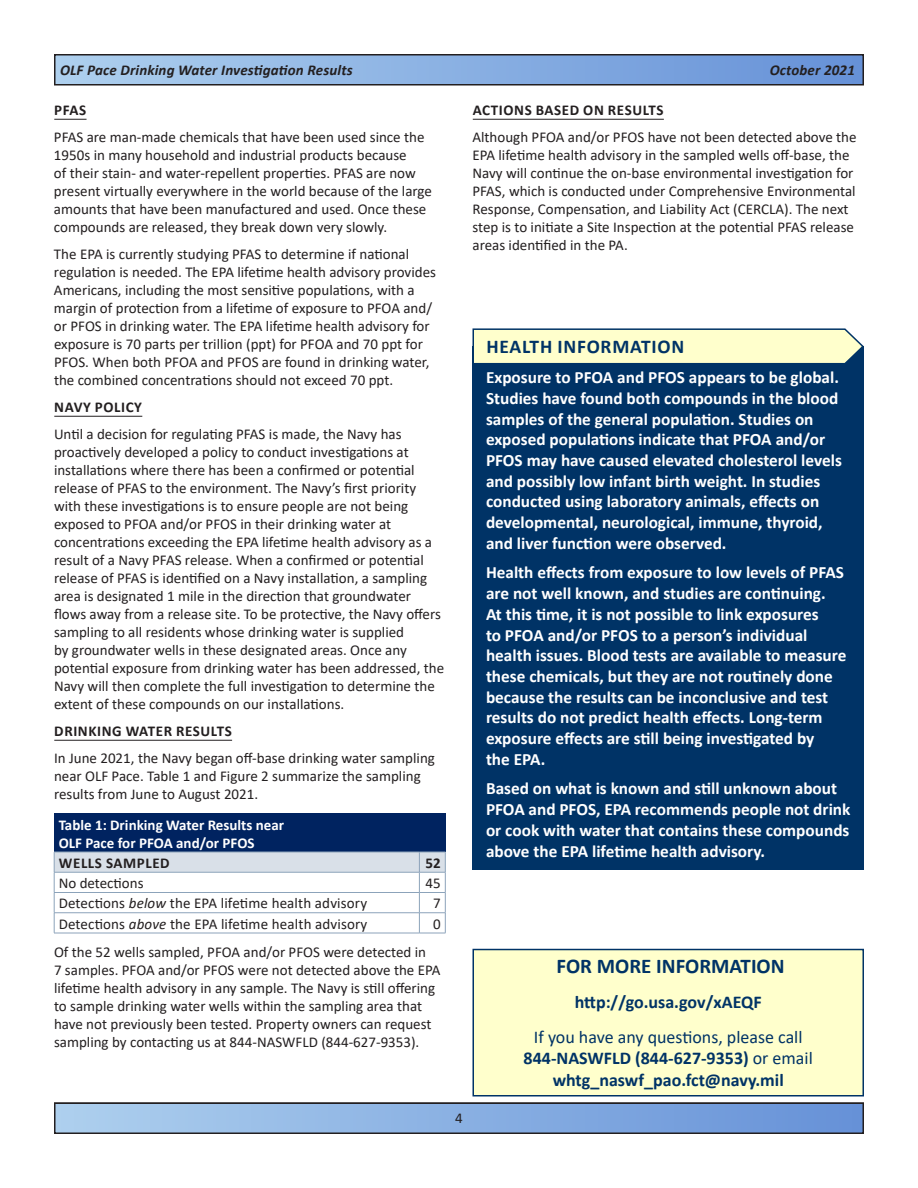
<style>
.page{position:relative;width:918px;height:1188px;background:#fff}
.page>*{position:absolute;margin:0;border:0;box-sizing:border-box;transform-origin:0 0}
.t1{font:700 21px "Calibri";color:#036}
.t2{font:700 19.5px "Calibri";letter-spacing:.04em;color:#036}
.t3{font:700 18px/21.6px "Calibri";color:#036;text-align:center}
.t4{font:700 17.25px/20.7px "Calibri";color:#fff}
.t5{font:15px/18px "Calibri";color:#231f20}
.t6{font:700 15px "Calibri";letter-spacing:.04em;color:#231f20}
.t7{font:700 15px/18px "Calibri";color:#fff}
.t8{font:italic 700 15px "Calibri";letter-spacing:.01em;color:#231f20}
.s1{font-style:italic}
.s2{font-weight:400}
</style>
<div class="page">
<div style="left:55px;top:55px;width:808px;height:30px;background:linear-gradient(to right,#aed0ee,#6691d7)"></div>
<div style="left:54px;top:54px;width:810px;height:32px;border:2px solid #231f20"></div>
<div style="left:55px;top:1103px;width:808px;height:30px;background:linear-gradient(to right,#aed0ee,#6691d7)"></div>
<div style="left:54px;top:1102px;width:810px;height:32px;border:2px solid #231f20"></div>
<hr style="left:54px;top:119px;width:33px;height:1px;background:#231f20">
<hr style="left:54px;top:416px;width:88px;height:1px;background:#231f20">
<hr style="left:54px;top:740px;width:178px;height:1px;background:#231f20">
<div style="left:54px;top:814px;width:391px;height:38px;background:#002360"></div>
<svg style="left:54px;top:852px;width:392px;height:82px"></svg>
<hr style="left:473px;top:119px;width:191px;height:1px;background:#231f20">
<div style="left:472px;top:347px;width:392px;height:523px;background:#036"></div>
<svg style="left:472px;top:328px;width:392px;height:35px;background:#eef1c6"></svg>
<div style="left:473px;top:950px;width:390px;height:146px;background:#ffc"></div>
<div style="left:472px;top:949px;width:392px;height:147px;border:2px solid #036"></div>
<p class="t8" style="left:60px;top:59px;width:294px">OLF Pace Drinking Water Investigation Results</p>
<p class="t8" style="left:770px;top:59px;width:87px">October 2021</p>
<p class="t6" style="left:54px;top:99px;width:33px">PFAS</p>
<p class="t5" style="left:54px;top:127px;width:380px">PFAS are man-made chemicals that have been used since the 1950s in many household and industrial products because<br>of their stain- and water-repellent properties. PFAS are now present virtually everywhere in the world because of the large amounts that have been manufactured and used. Once these compounds are released, they break down very slowly.</p>
<p class="t5" style="left:54px;top:244px;width:384px">The EPA is currently studying PFAS to determine if national regulation is needed. The EPA lifetime health advisory provides Americans, including the most sensitive populations, with a margin of protection from a lifetime of exposure to PFOA and/ or PFOS in drinking water. The EPA lifetime health advisory for exposure is 70 parts per trillion (ppt) for PFOA and 70 ppt for PFOS. When both PFOA and PFOS are found in drinking water, the combined concentrations should not exceed 70 ppt.</p>
<p class="t6" style="left:54px;top:396px;width:89px">NAVY POLICY</p>
<p class="t5" style="left:54px;top:424px;width:392px">Until a decision for regulating PFAS is made, the Navy has proactively developed a policy to conduct investigations at installations where there has been a confirmed or potential release of PFAS to the environment. The Navy’s first priority with these investigations is to ensure people are not being exposed to PFOA and/or PFOS in their drinking water at concentrations exceeding the EPA lifetime health advisory as a result of a Navy PFAS release. When a confirmed or potential release of PFAS is identified on a Navy installation, a sampling area is designated 1 mile in the direction that groundwater flows away from a release site. To be protective, the Navy offers sampling to all residents whose drinking water is supplied<br>by groundwater wells in these designated areas. Once any potential exposure from drinking water has been addressed, the Navy will then complete the full investigation to determine the extent of these compounds on our installations.</p>
<p class="t6" style="left:54px;top:720px;width:179px">DRINKING WATER RESULTS</p>
<p class="t5" style="left:54px;top:748px;width:382px">In June 2021, the Navy began off-base drinking water sampling near OLF Pace. Table 1 and Figure 2 summarize the sampling results from June to August 2021.</p>
<p class="t7" style="left:59px;top:815px;width:227px">Table 1: Drinking Water Results near<br>OLF Pace for PFOA and/or PFOS</p>
<p class="t6" style="left:59px;top:852px;width:112px">WELLS SAMPLED</p>
<p class="t6" style="left:426px;top:852px;width:17px">52</p>
<p class="t5" style="left:59px;top:874px;width:86px">No detections</p>
<p class="t5" style="left:426px;top:874px;width:17px">45</p>
<p class="t5" style="left:59px;top:894px;width:310px">Detections <span class="s1">below</span> the EPA lifetime health advisory</p>
<p class="t5" style="left:433px;top:894px;width:9px">7</p>
<p class="t5" style="left:59px;top:914px;width:310px">Detections <span class="s1">above</span> the EPA lifetime health advisory</p>
<p class="t5" style="left:433px;top:914px;width:9px">0</p>
<p class="t5" style="left:54px;top:943px;width:388px">Of the 52 wells sampled, PFOA and/or PFOS were detected in<br>7 samples. PFOA and/or PFOS were not detected above the EPA lifetime health advisory in any sample. The Navy is still offering to sample drinking water wells within the sampling area that have not previously been tested. Property owners can request sampling by contacting us at 844-NASWFLD (844‑627-9353).</p>
<p class="t6" style="left:473px;top:99px;width:192px">ACTIONS BASED ON RESULTS</p>
<p class="t5" style="left:472px;top:127px;width:386px">Although PFOA and/or PFOS have not been detected above the EPA lifetime health advisory in the sampled wells off-base, the Navy will continue the on-base environmental investigation for PFAS, which is conducted under Comprehensive Environmental Response, Compensation, and Liability Act (CERCLA). The next step is to initiate a Site Inspection at the potential PFAS release areas identified in the PA.</p>
<h2 class="t2" style="left:486px;top:332px;width:200px">HEALTH INFORMATION</h2>
<p class="t4" style="left:486px;top:367px;width:357px">Exposure to PFOA and PFOS appears to be global.<br>Studies have found both compounds in the blood samples of the general population. Studies on exposed populations indicate that PFOA and/or PFOS may have caused elevated cholesterol levels and possibly low infant birth weight. In studies conducted using laboratory animals, effects on developmental, neurological, immune, thyroid, and liver function were observed.</p>
<p class="t4" style="left:486px;top:562px;width:362px">Health effects from exposure to low levels of PFAS are not well known, and studies are continuing.<br>At this time, it is not possible to link exposures<br>to PFOA and/or PFOS to a person’s individual health issues. Blood tests are available to measure these chemicals, but they are not routinely done because the results can be inconclusive and test results do not predict health effects. Long-term exposure effects are still being investigated by<br>the EPA.</p>
<p class="t4" style="left:486px;top:778px;width:366px">Based on what is known and still unknown about PFOA and PFOS, EPA recommends people not drink or cook with water that contains these compounds above the EPA lifetime health advisory.</p>
<p class="t5" style="left:455px;top:1109px;width:9px">1</p>
<p class="t5" style="left:455px;top:1109px;width:9px">4</p>
<h1 class="t1" style="left:557px;top:951px;width:230px">FOR MORE INFORMATION</h1>
<p class="t3" style="left:575px;top:991px;width:189px">http://go.usa.gov/xAEQF</p>
<p class="t3" style="left:524px;top:1026px;width:291px"><span class="s2">If you have any questions, please call<br></span>844-NASWFLD (844-627-9353) <span class="s2">or email </span>whtg_naswf_pao.fct@navy.mil</p>
</div>
